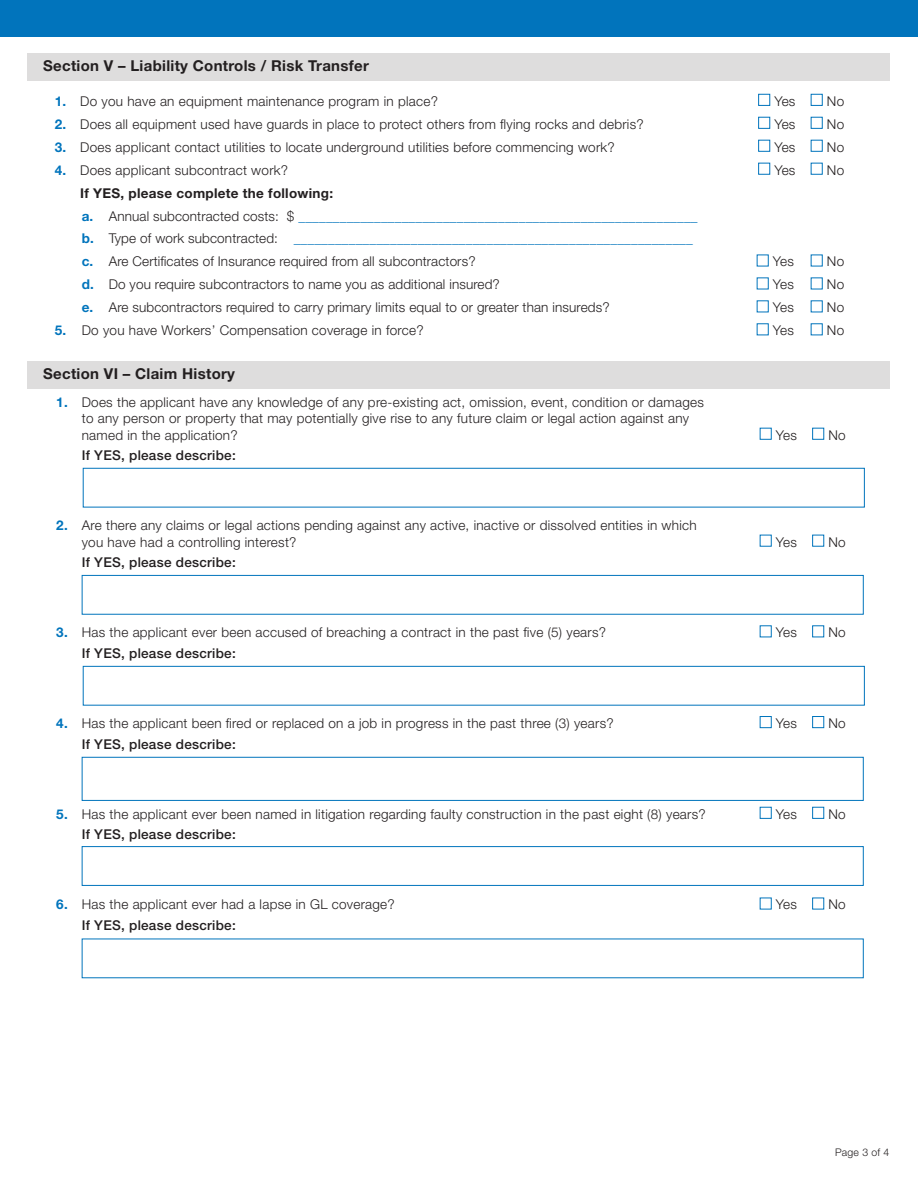
<style>
.page{position:relative;width:918px;height:1188px;background:#fff}
.page>*{position:absolute;margin:0;border:0;box-sizing:border-box;transform-origin:0 0}
.t1{font:700 15px "Helvetica Neue LT Std";letter-spacing:.02em;color:#231f20}
.t2{font:300 13.5px/16.2px "Helvetica Neue LT Std";letter-spacing:.02em;color:#231f20}
.t3{font:300 13.5px "Helvetica Neue LT Std";letter-spacing:.01em;color:#0174bc}
.t4{font:500 13.5px "Helvetica Neue LT Std";letter-spacing:.02em;color:#231f20}
.t5{font:700 13.5px "Helvetica Neue LT Std";letter-spacing:.02em;color:#231f20}
.t6{font:300 10.5px "Helvetica Neue LT Std";letter-spacing:.02em;color:#231f20}
.s1{font-weight:700;color:#0174bc}
.s2{font-weight:700}
.s3{color:#231f20}
</style>
<div class="page">
<div style="left:0;top:0;width:918px;height:37px;background:#0174bc"></div>
<div style="left:28px;top:53px;width:862px;height:28px;background:#dedddd"></div>
<div style="left:758px;top:94px;width:12px;height:12px;border:1px solid #0174bc"></div>
<div style="left:811px;top:94px;width:12px;height:12px;border:1px solid #0174bc"></div>
<div style="left:758px;top:117px;width:12px;height:12px;border:1px solid #0174bc"></div>
<div style="left:811px;top:117px;width:12px;height:12px;border:1px solid #0174bc"></div>
<div style="left:758px;top:140px;width:12px;height:12px;border:1px solid #0174bc"></div>
<div style="left:811px;top:140px;width:12px;height:12px;border:1px solid #0174bc"></div>
<div style="left:758px;top:163px;width:12px;height:12px;border:1px solid #0174bc"></div>
<div style="left:811px;top:163px;width:12px;height:12px;border:1px solid #0174bc"></div>
<div style="left:757px;top:255px;width:12px;height:11px;border:1px solid #0174bc"></div>
<div style="left:811px;top:255px;width:12px;height:11px;border:1px solid #0174bc"></div>
<div style="left:757px;top:277px;width:12px;height:12px;border:1px solid #0174bc"></div>
<div style="left:811px;top:277px;width:12px;height:12px;border:1px solid #0174bc"></div>
<div style="left:757px;top:300px;width:12px;height:12px;border:1px solid #0174bc"></div>
<div style="left:811px;top:300px;width:12px;height:12px;border:1px solid #0174bc"></div>
<div style="left:757px;top:323px;width:12px;height:12px;border:1px solid #0174bc"></div>
<div style="left:811px;top:323px;width:12px;height:12px;border:1px solid #0174bc"></div>
<div style="left:28px;top:361px;width:862px;height:28px;background:#dedddd"></div>
<div style="left:760px;top:428px;width:12px;height:12px;border:1px solid #0174bc"></div>
<div style="left:812px;top:428px;width:12px;height:12px;border:1px solid #0174bc"></div>
<div style="left:760px;top:535px;width:12px;height:12px;border:1px solid #0174bc"></div>
<div style="left:812px;top:535px;width:12px;height:12px;border:1px solid #0174bc"></div>
<div style="left:760px;top:625px;width:12px;height:12px;border:1px solid #0174bc"></div>
<div style="left:812px;top:625px;width:12px;height:12px;border:1px solid #0174bc"></div>
<div style="left:760px;top:716px;width:12px;height:12px;border:1px solid #0174bc"></div>
<div style="left:812px;top:716px;width:12px;height:12px;border:1px solid #0174bc"></div>
<div style="left:760px;top:807px;width:12px;height:12px;border:1px solid #0174bc"></div>
<div style="left:812px;top:807px;width:12px;height:12px;border:1px solid #0174bc"></div>
<div style="left:760px;top:898px;width:12px;height:11px;border:1px solid #0174bc"></div>
<div style="left:812px;top:898px;width:12px;height:11px;border:1px solid #0174bc"></div>
<div style="left:83px;top:468px;width:782px;height:39px;border:1px solid #0174bc"></div>
<div style="left:82px;top:575px;width:782px;height:40px;border:1px solid #0174bc"></div>
<div style="left:82px;top:846px;width:782px;height:40px;border:1px solid #0174bc"></div>
<div style="left:83px;top:666px;width:782px;height:40px;border:1px solid #0174bc"></div>
<div style="left:82px;top:757px;width:782px;height:44px;border:1px solid #0174bc"></div>
<p class="t1" style="left:43px;top:56px;width:327px">Section V – Liability Controls / Risk Transfer</p>
<p class="t2" style="left:55px;top:93px;width:385px"><span class="s1">1.</span> Do you have an equipment maintenance program in place?</p>
<p class="t2" style="left:774px;top:93px;width:23px">Yes</p>
<p class="t2" style="left:827px;top:93px;width:19px">No</p>
<p class="t2" style="left:55px;top:116px;width:590px"><span class="s1">2.</span> Does all equipment used have guards in place to protect others from flying rocks and debris?</p>
<p class="t2" style="left:774px;top:116px;width:23px">Yes</p>
<p class="t2" style="left:827px;top:116px;width:19px">No</p>
<p class="t2" style="left:55px;top:139px;width:562px"><span class="s1">3.</span> Does applicant contact utilities to locate underground utilities before commencing work?</p>
<p class="t2" style="left:774px;top:139px;width:23px">Yes</p>
<p class="t2" style="left:827px;top:139px;width:19px">No</p>
<p class="t2" style="left:55px;top:161px;width:235px"><span class="s1">4.</span> Does applicant subcontract work?</p>
<p class="t2" style="left:774px;top:161px;width:23px">Yes</p>
<p class="t2" style="left:827px;top:161px;width:19px">No</p>
<p class="t5" style="left:80px;top:184px;width:254px">If YES, please complete the following:</p>
<p class="t3" style="left:82px;top:207px;width:617px"><span class="s2">a.</span> <span class="s3">Annual subcontracted costs: $</span> __________________________________________________________</p>
<p class="t3" style="left:82px;top:230px;width:613px"><span class="s2">b.</span> <span class="s3">Type of work subcontracted:</span> __________________________________________________________</p>
<p class="t2" style="left:82px;top:253px;width:395px"><span class="s1">c.</span> Are Certificates of Insurance required from all subcontractors?</p>
<p class="t2" style="left:773px;top:253px;width:23px">Yes</p>
<p class="t2" style="left:827px;top:253px;width:19px">No</p>
<p class="t2" style="left:82px;top:276px;width:420px"><span class="s1">d.</span> Do you require subcontractors to name you as additional insured?</p>
<p class="t2" style="left:773px;top:276px;width:23px">Yes</p>
<p class="t2" style="left:827px;top:276px;width:19px">No</p>
<p class="t2" style="left:82px;top:299px;width:529px"><span class="s1">e.</span> Are subcontractors required to carry primary limits equal to or greater than insureds?</p>
<p class="t2" style="left:773px;top:299px;width:23px">Yes</p>
<p class="t2" style="left:827px;top:299px;width:19px">No</p>
<p class="t2" style="left:55px;top:322px;width:370px"><span class="s1">5.</span> Do you have Workers’ Compensation coverage in force?</p>
<p class="t2" style="left:773px;top:322px;width:23px">Yes</p>
<p class="t2" style="left:827px;top:322px;width:19px">No</p>
<p class="t1" style="left:43px;top:364px;width:193px">Section VI – Claim History</p>
<p class="t2" style="left:82px;top:394px;width:624px;text-indent:-26px"><span class="s1">1.</span> Does the applicant have any knowledge of any pre-existing act, omission, event, condition or damages to any person or property that may potentially give rise to any future claim or legal action against any named in the application?</p>
<p class="t2" style="left:776px;top:426px;width:23px">Yes</p>
<p class="t2" style="left:828px;top:426px;width:19px">No</p>
<p class="t4" style="left:82px;top:447px;width:156px">If YES, please describe:</p>
<p class="t2" style="left:82px;top:517px;width:616px;text-indent:-26px"><span class="s1">2.</span> Are there any claims or legal actions pending against any active, inactive or dissolved entities in which you have had a controlling interest?</p>
<p class="t4" style="left:82px;top:554px;width:156px">If YES, please describe:</p>
<p class="t2" style="left:776px;top:533px;width:23px">Yes</p>
<p class="t2" style="left:828px;top:533px;width:19px">No</p>
<p class="t2" style="left:56px;top:624px;width:551px"><span class="s1">3.</span> Has the applicant ever been accused of breaching a contract in the past five (5) years?</p>
<p class="t2" style="left:776px;top:624px;width:23px">Yes</p>
<p class="t2" style="left:828px;top:624px;width:19px">No</p>
<p class="t4" style="left:82px;top:645px;width:156px">If YES, please describe:</p>
<p class="t2" style="left:56px;top:715px;width:559px"><span class="s1">4.</span> Has the applicant been fired or replaced on a job in progress in the past three (3) years?</p>
<p class="t2" style="left:776px;top:715px;width:23px">Yes</p>
<p class="t2" style="left:828px;top:715px;width:19px">No</p>
<p class="t4" style="left:82px;top:736px;width:156px">If YES, please describe:</p>
<p class="t2" style="left:56px;top:806px;width:651px"><span class="s1">5.</span> Has the applicant ever been named in litigation regarding faulty construction in the past eight (8) years?</p>
<p class="t2" style="left:776px;top:806px;width:23px">Yes</p>
<p class="t2" style="left:828px;top:806px;width:19px">No</p>
<p class="t4" style="left:82px;top:826px;width:156px">If YES, please describe:</p>
<p class="t2" style="left:56px;top:896px;width:340px"><span class="s1">6.</span> Has the applicant ever had a lapse in GL coverage?</p>
<p class="t2" style="left:776px;top:896px;width:23px">Yes</p>
<p class="t2" style="left:828px;top:896px;width:19px">No</p>
<p class="t4" style="left:82px;top:917px;width:156px">If YES, please describe:</p>
<p class="t6" style="left:835px;top:1146px;width:56px">Page 3 of 4</p>
</div>
